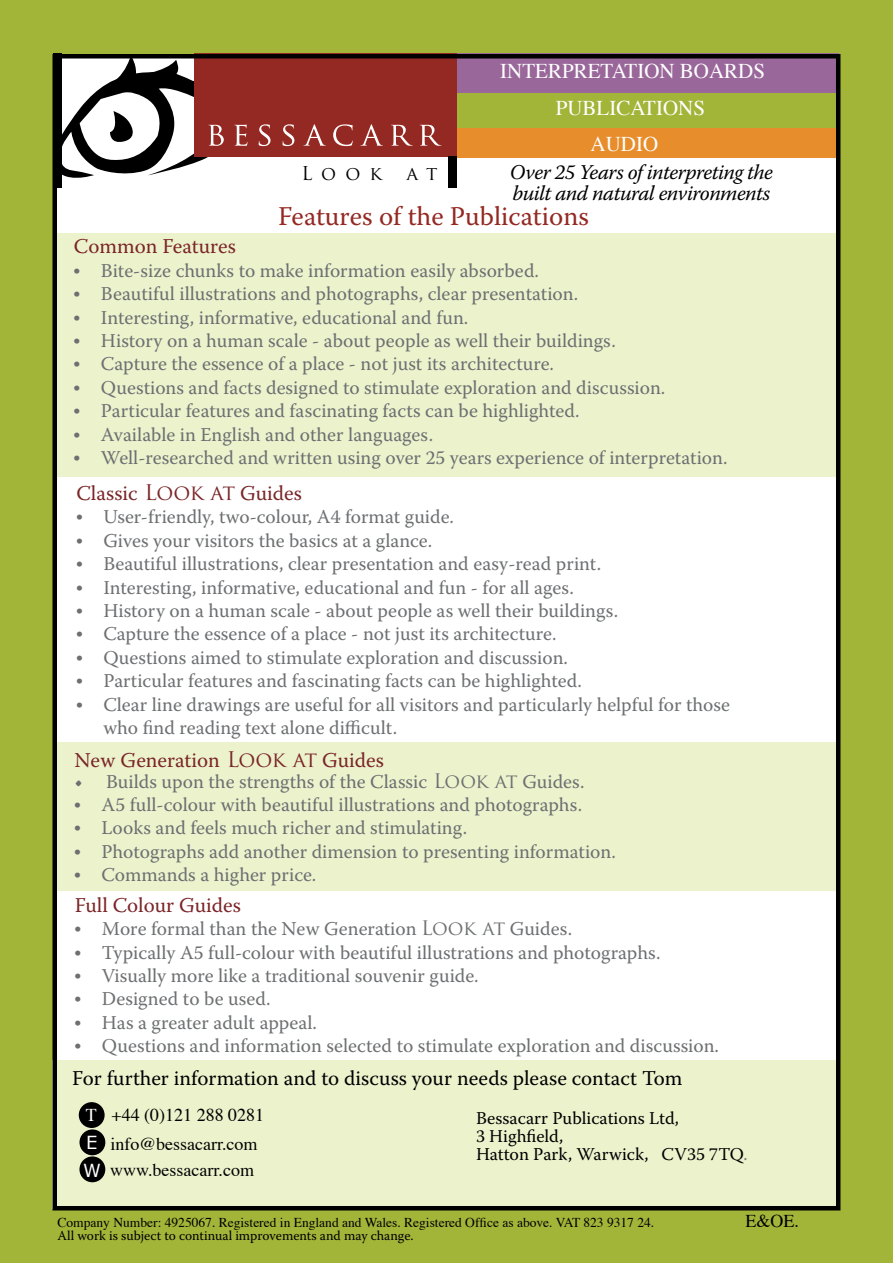
<style>
.page{position:relative;width:893px;height:1263px;background:#a2b539}
.page>*{position:absolute;margin:0;border:0;box-sizing:border-box;transform-origin:0 0}
.t1{font:27px "Warnock Pro";color:#942923}
.t2{font:21px "Warnock Pro";color:#7b2528}
.t3{font:21px "Warnock Pro";color:#000}
.t4{font:italic 21px/21px "Warnock Pro";letter-spacing:-.025em;color:#000}
.t5{font:21px "Times";color:#fff}
.t6{font:19.5px/23.4px "Warnock Pro";color:#6d6f71}
.t7{font:18px/18px "Warnock Pro";color:#000}
.t8{font:18px/28.5px "Times";color:#000}
.t9{font:18px "Verdana";color:#fff}
.t10{font:18px "Times";color:#fff}
.t11{font:13.5px "Times";color:#000}
.t12{font:13.5px "Warnock Pro";color:#000}
.s1{font-family:"Times";font-size:18px}
.s2{font-family:"Trajan Pro"}
.s3{font-size:21px}
.s4{color:#6d6f71}
</style>
<div class="page">
<div style="left:55px;top:55px;width:783px;height:1152px;background:#fff"></div>
<div style="left:52px;top:1060px;width:787px;height:149px;background:#ebf2cc"></div>
<div style="left:54px;top:742px;width:785px;height:149px;background:#ebf2cc"></div>
<div style="left:54px;top:234px;width:785px;height:243px;background:#ebf2cc"></div>
<div style="left:80px;top:1130px;width:25px;height:24px;background:#000;border-radius:50%"></div>
<div style="left:79px;top:1129px;width:26px;height:26px;border:2px solid #000;border-radius:50%"></div>
<div style="left:80px;top:1103px;width:24px;height:24px;background:#000;border-radius:50%"></div>
<div style="left:79px;top:1102px;width:26px;height:26px;border:2px solid #000;border-radius:50%"></div>
<div style="left:80px;top:1157px;width:25px;height:24px;background:#000;border-radius:50%"></div>
<div style="left:79px;top:1156px;width:26px;height:26px;border:2px solid #000;border-radius:50%"></div>
<div style="left:453px;top:121px;width:385px;height:36px;background:#e78d2b"></div>
<div style="left:449px;top:88px;width:389px;height:40px;background:#a2b539"></div>
<div style="left:449px;top:53px;width:389px;height:40px;background:#99679a"></div>
<div style="left:194px;top:53px;width:262px;height:103px;background:#942923"></div>
<div style="left:53px;top:53px;width:9px;height:135px;background:#000"></div>
<svg style="left:259px;top:124px;width:11px;height:22px"></svg>
<svg style="left:283px;top:124px;width:11px;height:22px"></svg>
<svg style="left:303px;top:124px;width:23px;height:22px"></svg>
<svg style="left:333px;top:124px;width:20px;height:22px"></svg>
<svg style="left:360px;top:124px;width:23px;height:22px"></svg>
<svg style="left:391px;top:125px;width:22px;height:21px"></svg>
<svg style="left:420px;top:125px;width:21px;height:21px"></svg>
<div style="left:448px;top:156px;width:8px;height:32px;background:#000"></div>
<svg style="left:62px;top:59px;width:185px;height:119px"></svg>
<div style="left:52px;top:54px;width:788px;height:1156px;border:4px solid #000"></div>
<p class="t5" style="left:500px;top:52px;width:266px">INTERPRETATION BOARDS</p>
<p class="t5" style="left:556px;top:88px;width:151px">PUBLICATIONS</p>
<p class="t5" style="left:590px;top:124px;width:69px">AUDIO</p>
<p class="t4" style="left:510px;top:161px;width:264px">Over 25 Years of interpreting the built and natural environments</p>
<h1 class="t1" style="left:278px;top:200px;width:312px">Features of the Publications</h1>
<p class="t2" style="left:74px;top:234px;width:163px">Common Features</p>
<p class="t6" style="left:74px;top:258px;width:466px"><span class="s1">•</span> Bite-size chunks to make information easily absorbed.</p>
<p class="t6" style="left:74px;top:282px;width:506px"><span class="s1">•</span> Beautiful illustrations and photographs, clear presentation.</p>
<p class="t6" style="left:74px;top:305px;width:396px"><span class="s1">•</span> Interesting, informative, educational and fun.</p>
<p class="t6" style="left:74px;top:329px;width:543px"><span class="s1">•</span> History on a human scale - about people as well their buildings.</p>
<p class="t6" style="left:74px;top:352px;width:482px"><span class="s1">•</span> Capture the essence of a place - not just its architecture.</p>
<p class="t6" style="left:74px;top:375px;width:593px"><span class="s1">•</span> Questions and facts designed to stimulate exploration and discussion.</p>
<p class="t6" style="left:74px;top:399px;width:507px"><span class="s1">•</span> Particular features and fascinating facts can be highlighted.</p>
<p class="t6" style="left:74px;top:422px;width:361px"><span class="s1">•</span> Available in English and other languages.</p>
<p class="t6" style="left:74px;top:446px;width:655px"><span class="s1">•</span> Well-researched and written using over 25 years experience of interpretation.</p>
<p class="t2" style="left:76px;top:480px;width:227px">Classic <span class="s2">Look at</span> Guides</p>
<p class="t6" style="left:76px;top:505px;width:379px"><span class="s1">•</span> User-friendly, two-colour, A4 format guide.</p>
<p class="t6" style="left:76px;top:528px;width:357px"><span class="s1">•</span> Gives your visitors the basics at a glance.</p>
<p class="t6" style="left:76px;top:552px;width:526px"><span class="s1">•</span> Beautiful illustrations, clear presentation and easy-read print.</p>
<p class="t6" style="left:76px;top:575px;width:499px"><span class="s1">•</span> Interesting, informative, educational and fun - for all ages.</p>
<p class="t6" style="left:76px;top:599px;width:543px"><span class="s1">•</span> History on a human scale - about people as well their buildings.</p>
<p class="t6" style="left:76px;top:622px;width:482px"><span class="s1">•</span> Capture the essence of a place - not just its architecture.</p>
<p class="t6" style="left:76px;top:645px;width:493px"><span class="s1">•</span> Questions aimed to stimulate exploration and discussion.</p>
<p class="t6" style="left:76px;top:669px;width:507px"><span class="s1">•</span> Particular features and fascinating facts can be highlighted.</p>
<p class="t6" style="left:103px;top:692px;width:628px;text-indent:-27px"><span class="s1">•</span> Clear line drawings are useful for all visitors and particularly helpful for those who find reading text alone difficult.</p>
<p class="t2" style="left:75px;top:747px;width:311px">New Generation <span class="s2">Look at</span> Guides</p>
<p class="t6" style="left:75px;top:769px;width:512px"><span class="s3">•</span> Builds upon the strengths of the Classic <span class="s2">Look at</span> Guides.</p>
<p class="t6" style="left:75px;top:792px;width:509px"><span class="s1">•</span> A5 full-colour with beautiful illustrations and photographs.</p>
<p class="t6" style="left:75px;top:816px;width:394px"><span class="s1">•</span> Looks and feels much richer and stimulating.</p>
<p class="t6" style="left:75px;top:839px;width:543px"><span class="s1">•</span> Photographs add another dimension to presenting information.</p>
<p class="t6" style="left:75px;top:863px;width:243px"><span class="s1">•</span> Commands a higher price.</p>
<p class="t2" style="left:75px;top:892px;width:167px">Full Colour Guides</p>
<p class="t6" style="left:75px;top:917px;width:499px"><span class="s1">•</span> More formal than the New Generation <span class="s2">Look at</span> Guides.</p>
<p class="t6" style="left:75px;top:940px;width:587px"><span class="s1">•</span> Typically A5 full-colour with beautiful illustrations and photographs.</p>
<p class="t6" style="left:75px;top:963px;width:405px"><span class="s1">•</span> Visually more like a traditional souvenir guide.</p>
<p class="t6" style="left:75px;top:987px;width:197px"><span class="s1">•</span> Designed to be used.</p>
<p class="t6" style="left:75px;top:1010px;width:244px"><span class="s1">•</span> Has a greater adult appeal.</p>
<p class="t6" style="left:75px;top:1034px;width:645px"><span class="s1">•</span> Questions and information selected to stimulate exploration and discussion.</p>
<p class="t3" style="left:72px;top:1066px;width:612px">For further information and to discuss your needs please contact Tom</p>
<p class="t10" style="left:86px;top:1097px;width:12px">T</p>
<p class="t9" style="left:86px;top:1131px;width:13px">E</p>
<p class="t9" style="left:83px;top:1158px;width:19px">W</p>
<p class="t8" style="left:111px;top:1099px;width:155px">+44 (0)121 288 0281 info@bessacarr.com</p>
<p class="t8" style="left:110px;top:1154px;width:145px">www.bessacarr.com</p>
<p class="t7" style="left:476px;top:1109px;width:273px">Bessacarr Publications Ltd,<br>3 Highfield,<br>Hatton Park, Warwick, CV35 7TQ<span class="s4">.</span></p>
<p class="t11" style="left:58px;top:1209px;width:598px">Company Number: 4925067. Registered in England and Wales. Registered Office as above. VAT 823 9317 24.</p>
<p class="t8" style="left:745px;top:1205px;width:55px">E&amp;OE.</p>
<p class="t12" style="left:58px;top:1227px;width:357px">All work is subject to continual improvements and may change.</p>
</div>
